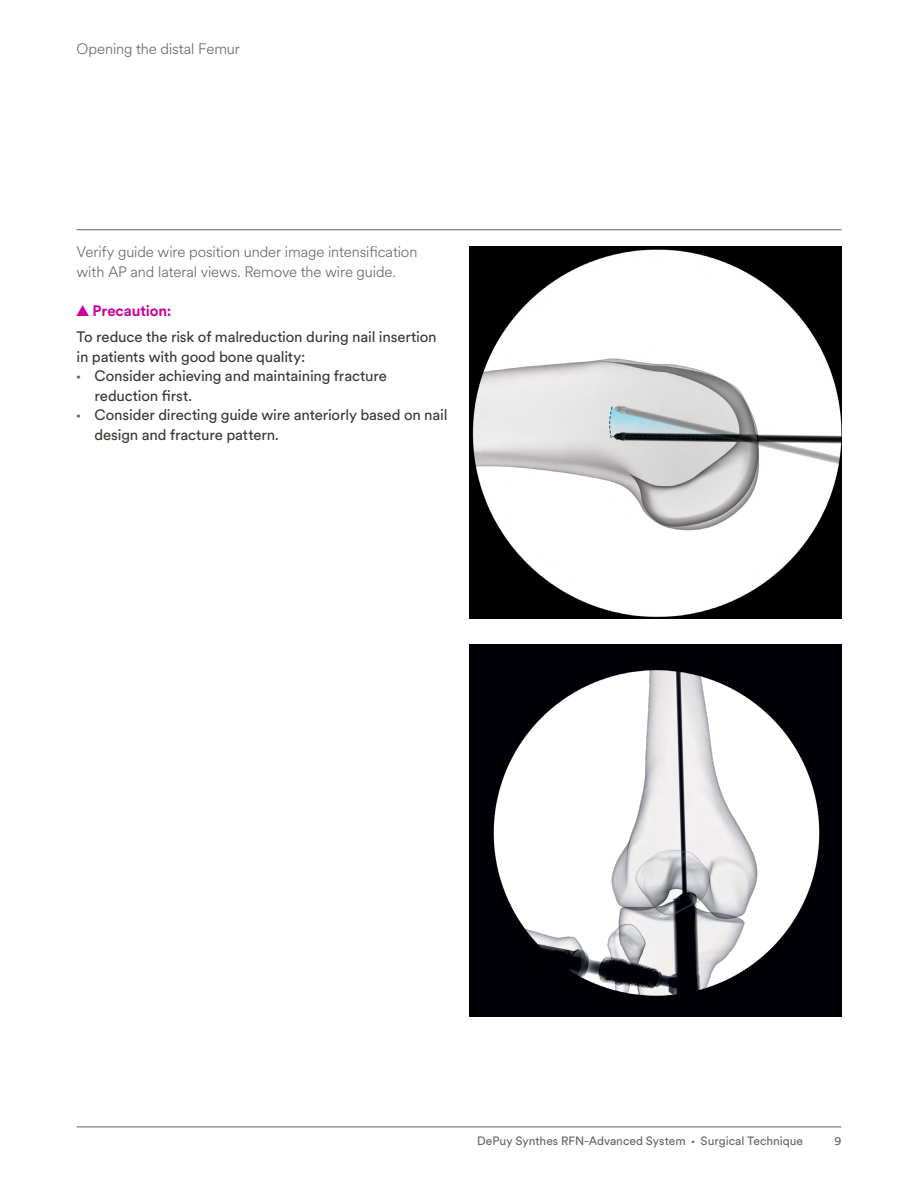
<style>
.page{position:relative;width:918px;height:1188px;background:#fff}
.page>*{position:absolute;margin:0;border:0;box-sizing:border-box;transform-origin:0 0}
.t1{font:15px/19.5px "J&J Circular";letter-spacing:-.01em;color:#3b3936}
.t2{font:300 15px/19.5px "J&J Circular";letter-spacing:-.01em;color:#61646a}
.t3{font:700 15px "J&J Circular";letter-spacing:-.01em;color:#cc009f}
.t4{font:12px "J&J Circular";color:#61646a}
.s1{font-family:"Myriad Pro";color:#61646a}
.s2{font-family:"Myriad Pro"}
</style>
<div class="page">
<hr style="left:77px;top:229px;width:765px;height:1px;background:#61646a">
<hr style="left:77px;top:1127px;width:764px;height:1px;background:#61646a">
<img style="left:470px;top:246px;width:371px;height:372px">
<img style="left:470px;top:644px;width:371px;height:372px">
<p class="t2" style="left:77px;top:38px;width:165px">Opening the distal Femur</p>
<p class="t2" style="left:77px;top:242px;width:342px">Verify guide wire position under image intensification with AP and lateral views. Remove the wire guide.</p>
<p class="t3" style="left:77px;top:300px;width:97px">▲ Precaution:</p>
<p class="t1" style="left:77px;top:326px;width:362px">To reduce the risk of malreduction during nail insertion in patients with good bone quality:</p>
<p class="t1" style="left:95px;top:365px;width:294px;text-indent:-18px"><span class="s1">•</span> Consider achieving and maintaining fracture reduction first.</p>
<p class="t1" style="left:95px;top:404px;width:355px;text-indent:-18px"><span class="s1">•</span> Consider directing guide wire anteriorly based on nail design and fracture pattern.</p>
<p class="t4" style="left:477px;top:1133px;width:327px">DePuy Synthes RFN-Advanced System <span class="s2">•</span> Surgical Technique</p>
<p class="t4" style="left:834px;top:1133px;width:8px">9</p>
</div>
